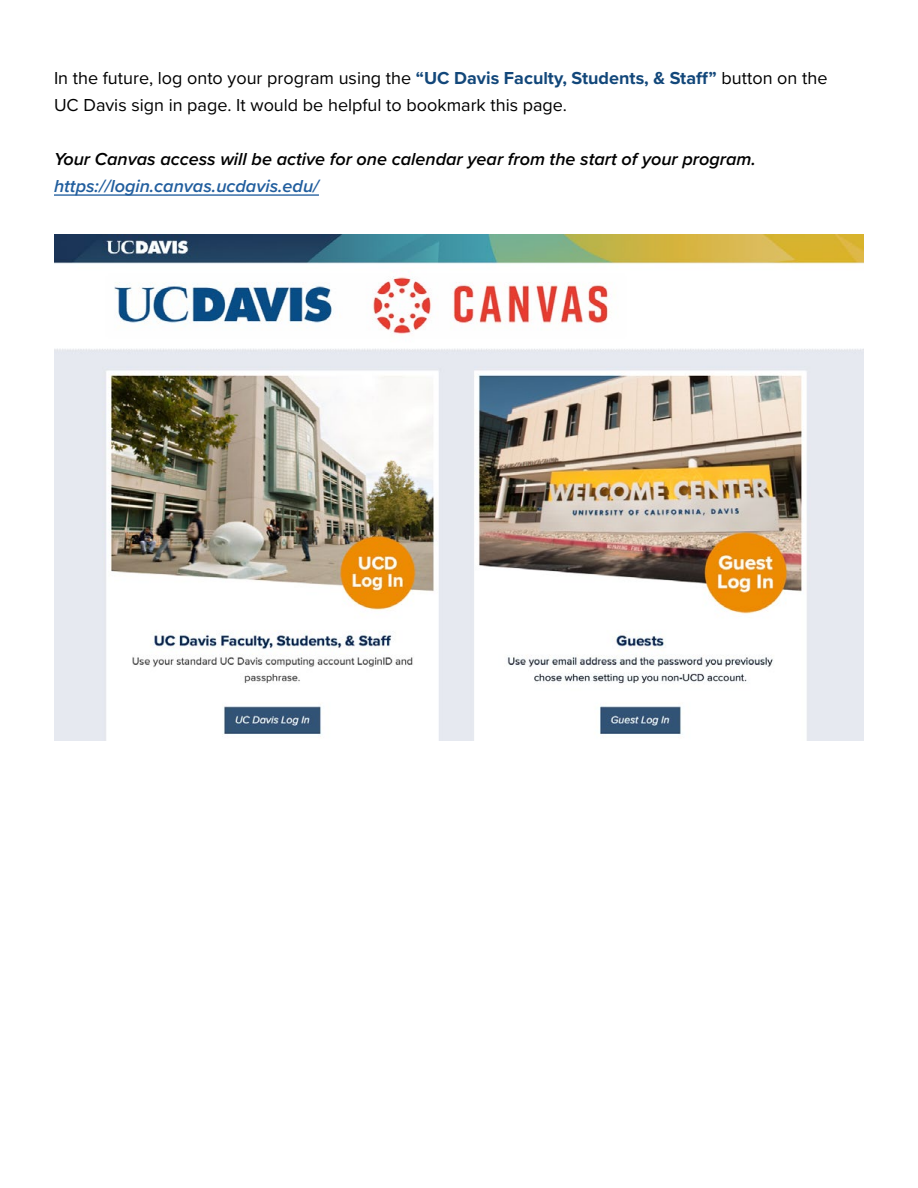
<style>
.page{position:relative;width:918px;height:1188px;background:#fff}
.page>*{position:absolute;margin:0;border:0;box-sizing:border-box;transform-origin:0 0}
.t1{font:18px/27px "Proxima Nova";color:#000}
.t2{font:italic 600 18px "Proxima Nova";color:#000}
.t3{font:italic 600 18px "Proxima Nova";color:#215e9e}
.s1{font-weight:700;color:#12477a}
</style>
<div class="page">
<hr style="left:54px;top:194px;width:265px;height:2px;background:#215e9e">
<img style="left:54px;top:234px;width:810px;height:507px">
<p class="t1" style="left:54px;top:64px;width:775px">In the future, log onto your program using the <span class="s1">“UC Davis Faculty, Students, &amp; Staff”</span> button on the<br>UC Davis sign in page. It would be helpful to bookmark this page.</p>
<p class="t2" style="left:54px;top:146px;width:704px">Your Canvas access will be active for one calendar year from the start of your program.</p>
<p class="t3" style="left:54px;top:173px;width:266px">https://login.canvas.ucdavis.edu/</p>
</div>
